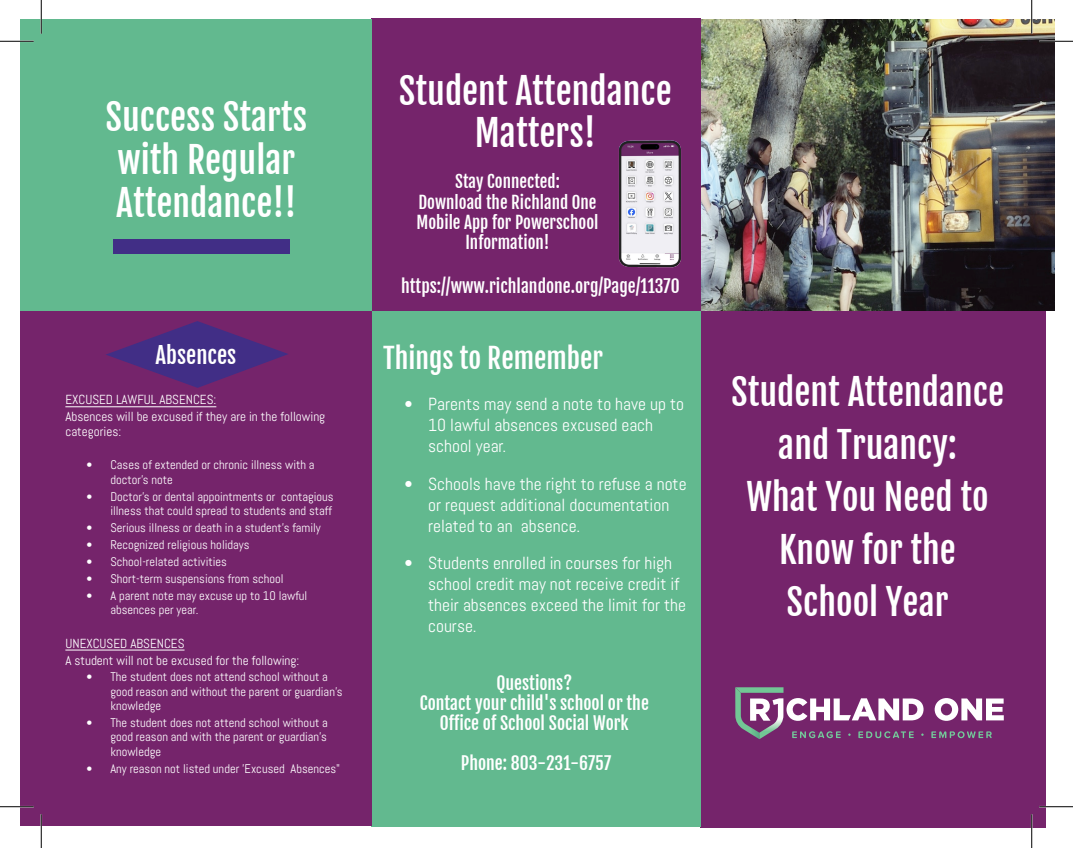
<style>
.page{position:relative;width:1073px;height:848px;background:#fff}
.page>*{position:absolute;margin:0;border:0;box-sizing:border-box;transform-origin:0 0}
.t1{font:35.62px/52.5px "Fjalla One";color:#fff;text-align:center}
.t2{font:27.5px "Fjalla One";color:#fff}
.t3{font:22.5px "Fjalla One";color:#fff}
.t4{font:17.5px/21px "Abel";color:#fff}
.t5{font:17.5px/20px "Fjalla One";color:#fff;text-align:center}
.t6{font:16.88px/20.2px "Fjalla One";color:#fff;text-align:center}
.t7{font:13.12px/16.9px "Abel";color:#fff}
.t8{font:12.5px/14.4px "Abel";color:#fff}
</style>
<div class="page">
<img style="left:701px;top:20px;width:353px;height:291px">
<div style="left:701px;top:311px;width:345px;height:516px;background:#75246b"></div>
<div style="left:371px;top:307px;width:330px;height:520px;background:#62b98f"></div>
<div style="left:371px;top:19px;width:330px;height:292px;background:#75246b"></div>
<div style="left:20px;top:310px;width:351px;height:515px;background:#75246b"></div>
<div style="left:20px;top:19px;width:351px;height:291px;background:#62b98f"></div>
<svg style="left:934px;top:698px;width:69px;height:22px"></svg>
<svg style="left:931px;top:731px;width:60px;height:7px"></svg>
<svg style="left:735px;top:687px;width:188px;height:52px"></svg>
<div style="left:113px;top:239px;width:176px;height:15px;background:#412e86"></div>
<svg style="left:106px;top:321px;width:182px;height:67px"></svg>
<hr style="left:65px;top:406px;width:151px;height:1px;background:#fff">
<hr style="left:65px;top:649px;width:119px;height:1px;background:#fff">
<img style="left:619px;top:140px;width:62px;height:128px">
<hr style="left:0;top:40px;width:34px;height:2px;background:#fff">
<hr style="left:1039px;top:40px;width:33px;height:2px;background:#fff">
<hr style="left:0;top:805px;width:34px;height:2px;background:#fff">
<hr style="left:1039px;top:805px;width:33px;height:2px;background:#fff">
<hr style="left:40px;top:0;width:2px;height:34px;background:#fff">
<hr style="left:40px;top:814px;width:2px;height:34px;background:#fff">
<hr style="left:1030px;top:0;width:2px;height:34px;background:#fff">
<hr style="left:1030px;top:814px;width:2px;height:34px;background:#fff">
<hr style="left:0;top:41px;width:34px;height:1px;background:#000">
<hr style="left:1039px;top:41px;width:33px;height:1px;background:#000">
<hr style="left:0;top:806px;width:34px;height:1px;background:#000">
<hr style="left:1039px;top:806px;width:33px;height:1px;background:#000">
<hr style="left:41px;top:0;width:1px;height:34px;background:#000">
<hr style="left:41px;top:814px;width:1px;height:34px;background:#000">
<hr style="left:1031px;top:0;width:1px;height:34px;background:#000">
<hr style="left:1031px;top:814px;width:1px;height:34px;background:#000">
<h1 class="t1" style="left:106px;top:96px;width:203px;line-height:42.8px;text-align:left">Success Starts with Regular<br>Attendance!!</h1>
<h3 class="t3" style="left:156px;top:341px;width:82px">Absences</h3>
<p class="t7" style="left:65px;top:391px;width:261px">EXCUSED LAWFUL ABSENCES:<br>Absences will be excused if they are in the following</p>
<p class="t7" style="left:65px;top:423px;width:57px">categories:</p>
<p class="t8" style="left:110px;top:458px;width:206px;text-indent:-24px">• Cases of extended or chronic illness with a doctor's note</p>
<p class="t8" style="left:87px;top:489px;width:248px;text-align:right">• Doctor's or dental appointments or contagious illness that could spread to students and staff</p>
<p class="t8" style="left:87px;top:520px;width:236px">• Serious illness or death in a student's family</p>
<p class="t8" style="left:87px;top:537px;width:164px">• Recognized religious holidays</p>
<p class="t8" style="left:87px;top:554px;width:142px">• School-related activities</p>
<p class="t8" style="left:87px;top:571px;width:198px">• Short-term suspensions from school</p>
<p class="t8" style="left:110px;top:588px;width:198px;text-indent:-24px">• A parent note may excuse up to 10 lawful absences per year.</p>
<p class="t7" style="left:65px;top:634px;width:235px">UNEXCUSED ABSENCES<br>A student will not be excused for the following:</p>
<p class="t8" style="left:110px;top:670px;width:234px;text-indent:-24px">• The student does not attend school without a good reason and without the parent or guardian's knowledge</p>
<p class="t8" style="left:110px;top:715px;width:219px;text-align:justify;text-indent:-24px">• The student does not attend school without a good reason and with the parent or guardian's knowledge</p>
<p class="t8" style="left:87px;top:761px;width:255px">• Any reason not listed under 'Excused Absences"</p>
<h1 class="t1" style="left:399px;top:69px;width:274px;line-height:42.8px">Student Attendance<br>Matters!</h1>
<h3 class="t6" style="left:416px;top:171px;width:183px">Stay Connected:<br>Download the Richland One<br>Mobile App for Powerschool<br>Information!</h3>
<h3 class="t5" style="left:401px;top:276px;width:280px">https://www.richlandone.org/Page/11370</h3>
<h2 class="t2" style="left:383px;top:341px;width:221px">Things to Remember</h2>
<h3 class="t4" style="left:428px;top:394px;width:257px;text-indent:-24px">• Parents may send a note to have up to<br>10 lawful absences excused each school year.</h3>
<h3 class="t4" style="left:428px;top:473px;width:260px;text-indent:-24px">• Schools have the right to refuse a note or request additional documentation related to an absence.</h3>
<h3 class="t4" style="left:428px;top:552px;width:259px;text-indent:-24px">• Students enrolled in courses for high school credit may not receive credit if their absences exceed the limit for the course.</h3>
<h3 class="t5" style="left:419px;top:672px;width:231px">Questions?<br>Contact your child's school or the<br>Office of School Social Work</h3>
<h3 class="t5" style="left:461px;top:752px;width:152px">Phone: 803-231-6757</h3>
<h1 class="t1" style="left:731px;top:366px;width:274px">Student Attendance and Truancy:<br>What You Need to<br>Know for the<br>School Year</h1>
</div>
